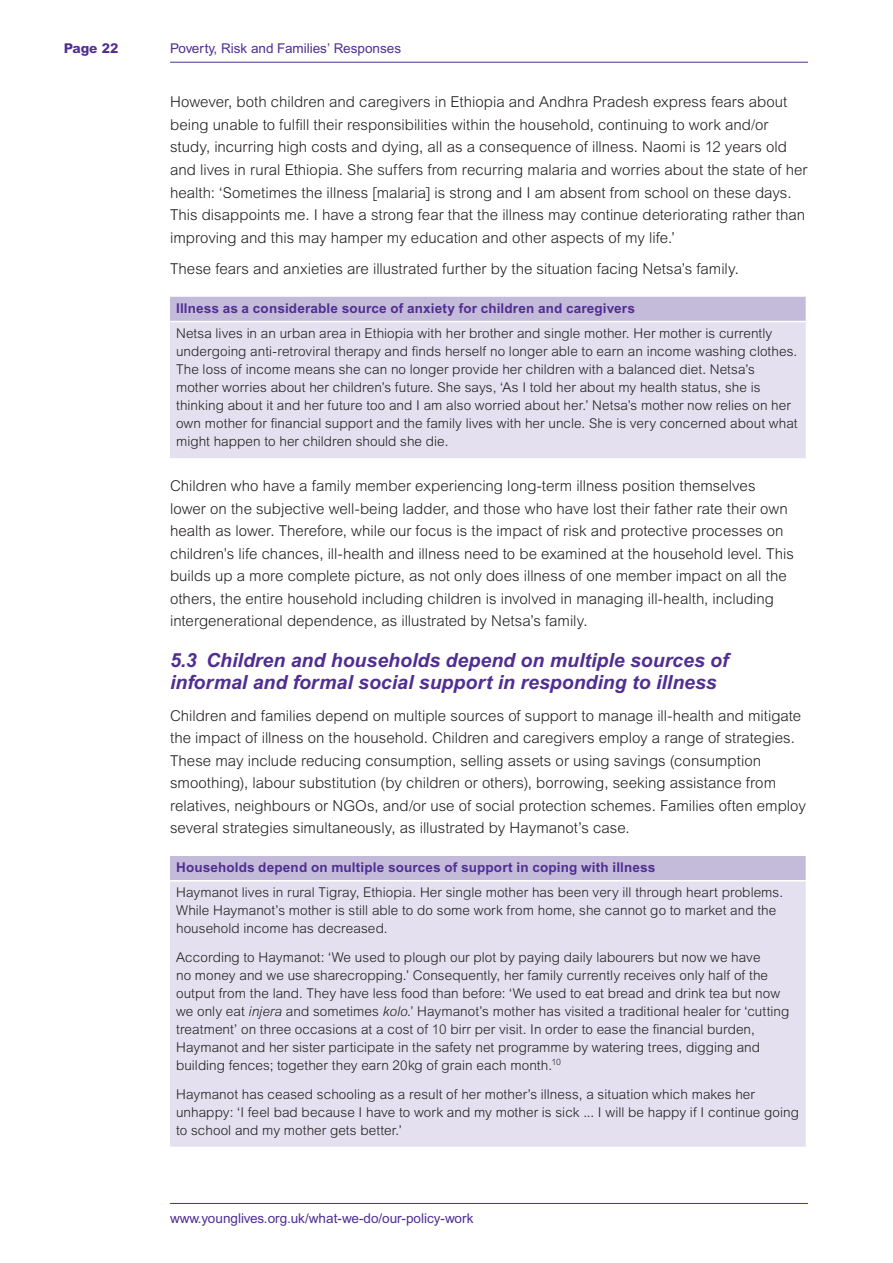
<style>
.page{position:relative;width:893px;height:1263px;background:#fff}
.page>*{position:absolute;margin:0;border:0;box-sizing:border-box;transform-origin:0 0}
.t1{font:italic 700 19.5px/22.5px "Arial";color:#502e92}
.t2{font:300 15px/22.5px "Arial";color:#231f20}
.t3{font:300 13.5px/18px "Arial";letter-spacing:.005em;color:#231f20}
.t4{font:700 13.5px "Arial";letter-spacing:.01em;color:#502e92}
.t5{font:13.5px "Arial";color:#502e92}
.t6{font:800 13.5px "Arial";color:#502e92}
.s1{font-style:italic}
</style>
<div class="page">
<hr style="left:170px;top:62px;width:638px;height:1px;background:#502e92">
<hr style="left:170px;top:1203px;width:638px;height:1px;background:#502e92">
<div style="left:170px;top:296px;width:636px;height:25px;background:#c4bada"></div>
<div style="left:170px;top:321px;width:636px;height:138px;background:#e4e0ef"></div>
<hr style="left:170px;top:295px;width:637px;height:2px;background:#fff">
<hr style="left:170px;top:321px;width:637px;height:1px;background:#fff">
<hr style="left:170px;top:458px;width:637px;height:2px;background:#fff">
<div style="left:170px;top:855px;width:636px;height:26px;background:#c4bada"></div>
<div style="left:170px;top:881px;width:636px;height:266px;background:#e4e0ef"></div>
<hr style="left:170px;top:854px;width:637px;height:2px;background:#fff">
<hr style="left:170px;top:880px;width:637px;height:1px;background:#fff">
<p class="t6" style="left:64px;top:40px;width:56px">Page 22</p>
<p class="t5" style="left:170px;top:41px;width:232px">Poverty, Risk and Families’ Responses</p>
<p class="t2" style="left:170px;top:91px;width:639px">However, both children and caregivers in Ethiopia and Andhra Pradesh express fears about being unable to fulfill their responsibilities within the household, continuing to work and/or study, incurring high costs and dying, all as a consequence of illness. Naomi is 12 years old and lives in rural Ethiopia. She suffers from recurring malaria and worries about the state of her health: ‘Sometimes the illness [malaria] is strong and I am absent from school on these days.<br>This disappoints me. I have a strong fear that the illness may continue deteriorating rather than improving and this may hamper my education and other aspects of my life.’</p>
<p class="t2" style="left:170px;top:257px;width:570px">These fears and anxieties are illustrated further by the situation facing Netsa’s family.</p>
<p class="t4" style="left:176px;top:300px;width:460px">Illness as a considerable source of anxiety for children and caregivers</p>
<p class="t3" style="left:176px;top:324px;width:623px">Netsa lives in an urban area in Ethiopia with her brother and single mother. Her mother is currently undergoing anti-retroviral therapy and finds herself no longer able to earn an income washing clothes.<br>The loss of income means she can no longer provide her children with a balanced diet. Netsa’s mother worries about her children’s future. She says, ‘As I told her about my health status, she is thinking about it and her future too and I am also worried about her.’ Netsa’s mother now relies on her own mother for financial support and the family lives with her uncle. She is very concerned about what might happen to her children should she die.</p>
<p class="t2" style="left:170px;top:475px;width:625px">Children who have a family member experiencing long-term illness position themselves lower on the subjective well-being ladder, and those who have lost their father rate their own health as lower. Therefore, while our focus is the impact of risk and protective processes on children’s life chances, ill-health and illness need to be examined at the household level. This builds up a more complete picture, as not only does illness of one member impact on all the others, the entire household including children is involved in managing ill-health, including intergenerational dependence, as illustrated by Netsa’s family.</p>
<h1 class="t1" style="left:170px;top:648px;width:560px">5.3 Children and households depend on multiple sources of informal and formal social support in responding to illness</h1>
<p class="t2" style="left:170px;top:704px;width:637px">Children and families depend on multiple sources of support to manage ill-health and mitigate the impact of illness on the household. Children and caregivers employ a range of strategies.<br>These may include reducing consumption, selling assets or using savings (consumption smoothing), labour substitution (by children or others), borrowing, seeking assistance from relatives, neighbours or NGOs, and/or use of social protection schemes. Families often employ several strategies simultaneously, as illustrated by Haymanot’s case.</p>
<p class="t4" style="left:176px;top:859px;width:481px">Households depend on multiple sources of support in coping with illness</p>
<p class="t3" style="left:176px;top:883px;width:609px">Haymanot lives in rural Tigray, Ethiopia. Her single mother has been very ill through heart problems.<br>While Haymanot’s mother is still able to do some work from home, she cannot go to market and the household income has decreased.</p>
<p class="t3" style="left:176px;top:948px;width:615px">According to Haymanot: ‘We used to plough our plot by paying daily labourers but now we have<br>no money and we use sharecropping.’ Consequently, her family currently receives only half of the output from the land. They have less food than before: ‘We used to eat bread and drink tea but now we only eat <span class="s1">injera</span> and sometimes <span class="s1">kolo</span>.’ Haymanot’s mother has visited a traditional healer for ‘cutting treatment’ on three occasions at a cost of 10 birr per visit. In order to ease the financial burden, Haymanot and her sister participate in the safety net programme by watering trees, digging and building fences; together they earn 20kg of grain each month.<sup>10</sup></p>
<p class="t3" style="left:176px;top:1085px;width:624px">Haymanot has ceased schooling as a result of her mother’s illness, a situation which makes her unhappy: ‘I feel bad because I have to work and my mother is sick ... I will be happy if I continue going to school and my mother gets better.’</p>
<p class="t5" style="left:170px;top:1210px;width:305px">www.younglives.org.uk/what-we-do/our-policy-work</p>
</div>
